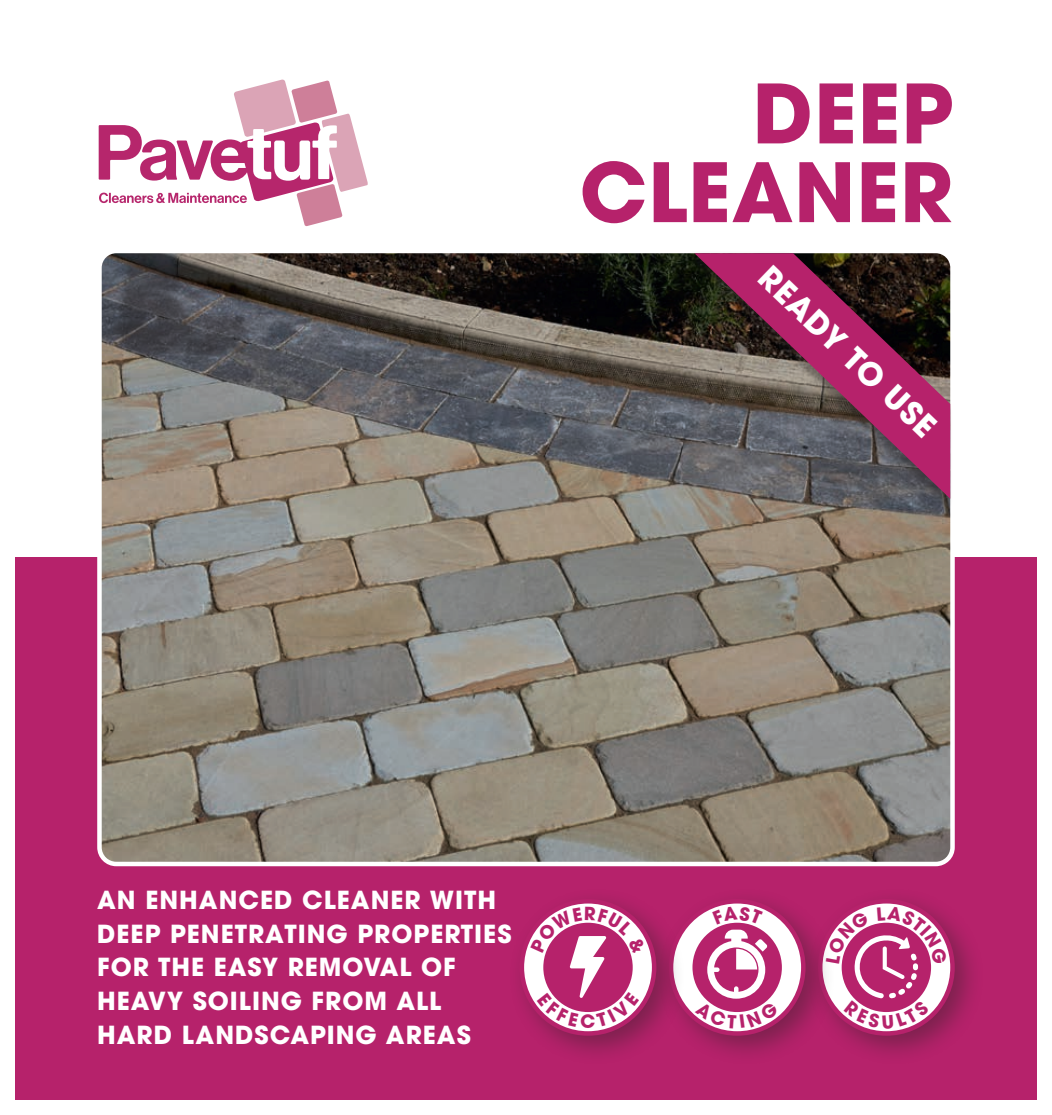
<style>
.page{position:relative;width:1052px;height:1115px;background:#fff}
.page>*{position:absolute;margin:0;border:0;box-sizing:border-box;transform-origin:0 0}
.t1{font:700 81px/78.8px "ITC Avant Garde Pro";letter-spacing:.01em;color:#b6226b;text-align:right}
.t2{font:700 31.5px "ITC Avant Garde Pro";color:#fff}
.t3{font:700 24.75px/33.8px "ITC Avant Garde Pro";letter-spacing:.04em;color:#fff}
</style>
<div class="page">
<div style="left:15px;top:557px;width:1021px;height:543px;background:#b6226b"></div>
<svg style="left:99px;top:80px;width:269px;height:146px"></svg>
<img style="left:102px;top:254px;width:850px;height:607px">
<div style="left:97px;top:249px;width:857px;height:617px;border:4px solid #fff;border-radius:17px"></div>
<div style="left:111px;top:259px;width:140px;height:103px;background:#231f20;opacity:.4"></div>
<div style="left:683px;top:251px;width:269px;height:258px;background:#231f20;opacity:.4"></div>
<svg style="left:694px;top:253px;width:256px;height:246px;background:#6c3b4f"></svg>
<div style="left:806px;top:887px;width:178px;height:179px;background:#231f20;opacity:.4"></div>
<div style="left:817px;top:899px;width:137px;height:137px;border:4px solid #b6226b;border-radius:50%"></div>
<div style="left:657px;top:887px;width:178px;height:179px;background:#231f20;opacity:.4"></div>
<svg style="left:671px;top:901px;width:132px;height:132px;background:#f3dce7"></svg>
<div style="left:668px;top:899px;width:137px;height:137px;border:4px solid #b6226b;border-radius:50%"></div>
<div style="left:508px;top:887px;width:178px;height:179px;background:#231f20;opacity:.4"></div>
<svg style="left:521px;top:901px;width:133px;height:132px"></svg>
<div style="left:519px;top:899px;width:137px;height:137px;border:4px solid #b6226b;border-radius:50%"></div>
<svg style="left:825px;top:906px;width:122px;height:123px"></svg>
<svg style="left:694px;top:906px;width:84px;height:122px"></svg>
<svg style="left:530px;top:907px;width:116px;height:122px"></svg>
<h1 class="t1" style="left:579px;top:73px;width:375px">DEEP<br>CLEANER</h1>
<p class="t2" style="left:778px;top:256px;width:233px;rotate:44deg">READY TO USE</p>
<p class="t3" style="left:97px;top:882px;width:416px">AN ENHANCED CLEANER WITH<br>DEEP PENETRATING PROPERTIES<br>FOR THE EASY REMOVAL OF<br>HEAVY SOILING FROM ALL<br>HARD LANDSCAPING AREAS</p>
</div>
